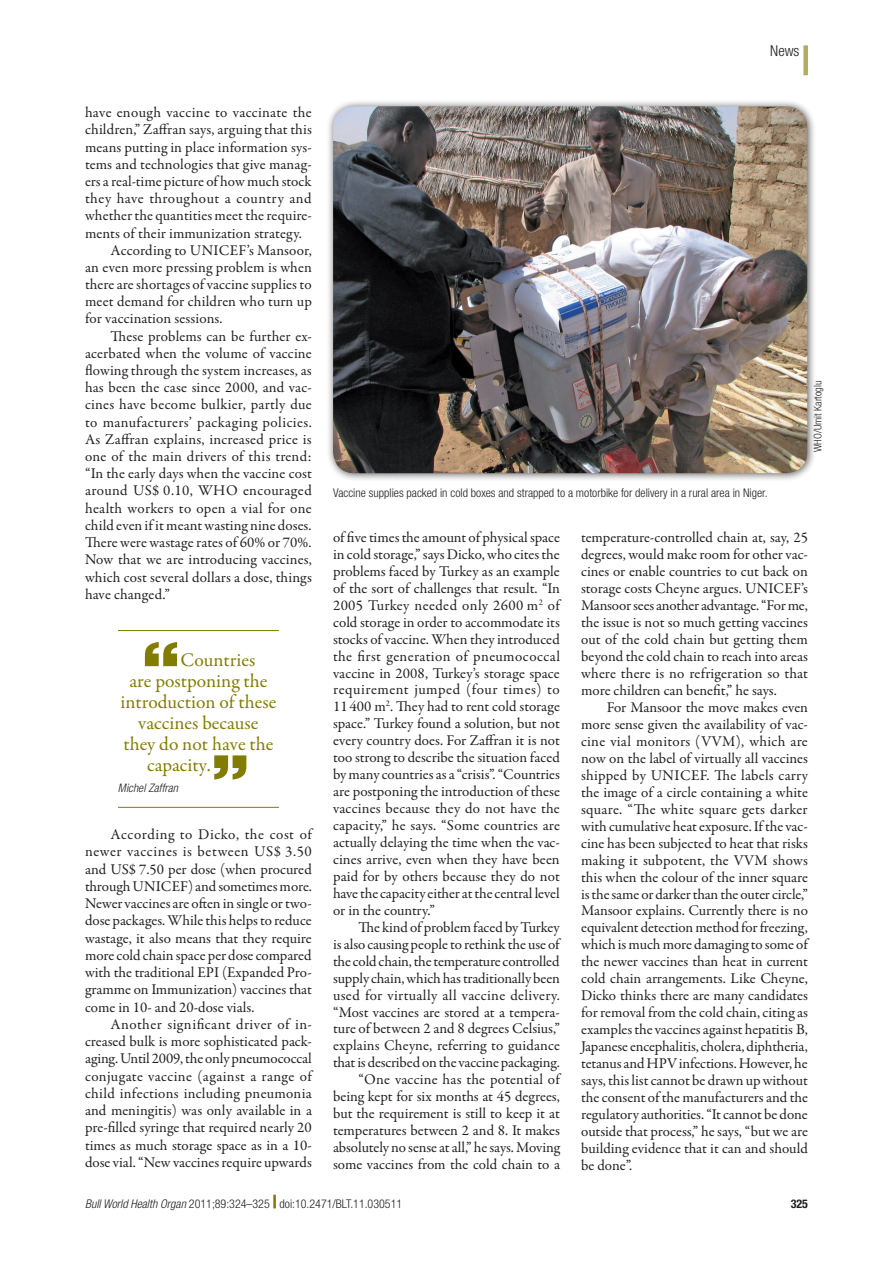
<style>
.page{position:relative;width:893px;height:1263px;background:#fff}
.page>*{position:absolute;margin:0;border:0;box-sizing:border-box;transform-origin:0 0}
.t1{font:900 63.75px "Helvetica Neue LT Std";color:#827c00;scale:1.18 1}
.t2{font:19.5px "Garamond Premr Pro";color:#827c00}
.t3{font:15px/17px "Garamond Premr Pro";letter-spacing:.005em;color:#231f20;text-align:justify}
.t4{font:15px "Garamond Premr Pro";letter-spacing:.025em;color:#231f20}
.t5{font:15px "Garamond Premr Pro";letter-spacing:.03em;color:#231f20}
.t6{font:300 condensed 15px "Helvetica Neue LT Std";color:#231f20}
.t7{font:300 condensed 12px "Helvetica Neue LT Std";color:#231f20}
.t8{font:700 condensed 12px "Helvetica Neue LT Std";color:#231f20}
.t9{font:italic 300 condensed 11.7px "Helvetica Neue LT Std";letter-spacing:.005em;color:#231f20}
.t10{font:300 condensed 10.5px "Helvetica Neue LT Std";color:#231f20}
.s1{font-style:italic}
.s2{font-weight:800;font-stretch:expanded;font-size:18px;color:#827c00}
</style>
<div class="page">
<div style="left:803px;top:45px;width:5px;height:30px;background:#b2ac5f"></div>
<hr style="left:118px;top:630px;width:161px;height:1px;background:#827c00">
<hr style="left:118px;top:807px;width:161px;height:1px;background:#827c00">
<div style="left:326px;top:99px;width:490px;height:383px;background:#231f20;opacity:.75"></div>
<img style="left:333px;top:106px;width:474px;height:367px">
<p class="t6" style="left:770px;top:42px;width:31px">News</p>
<p class="t3" style="left:85px;top:104px;width:228px">have enough vaccine to vaccinate the</p>
<p class="t3" style="left:85px;top:122px;width:228px">children,” Zaffran says, arguing that this</p>
<p class="t3" style="left:85px;top:139px;width:228px">means putting in place information sys-</p>
<p class="t3" style="left:85px;top:156px;width:228px">tems and technologies that give manag-</p>
<p class="t3" style="left:85px;top:173px;width:228px">ers a real-time picture of how much stock</p>
<p class="t5" style="left:85px;top:189px;width:228px">they have throughout a country and</p>
<p class="t3" style="left:85px;top:207px;width:228px">whether the quantities meet the require-</p>
<p class="t3" style="left:85px;top:225px;width:218px">ments of their immunization strategy.</p>
<p class="t3" style="left:111px;top:242px;width:203px">According to UNICEF’s Mansoor,</p>
<p class="t3" style="left:85px;top:259px;width:228px">an even more pressing problem is when</p>
<p class="t3" style="left:85px;top:276px;width:228px">there are shortages of vaccine supplies to</p>
<p class="t3" style="left:85px;top:293px;width:228px">meet demand for children who turn up</p>
<p class="t3" style="left:85px;top:311px;width:139px">for vaccination sessions.</p>
<p class="t3" style="left:111px;top:328px;width:203px">These problems can be further ex-</p>
<p class="t3" style="left:85px;top:345px;width:228px">acerbated when the volume of vaccine</p>
<p class="t3" style="left:85px;top:362px;width:228px">flowing through the system increases, as</p>
<p class="t3" style="left:85px;top:379px;width:228px">has been the case since 2000, and vac-</p>
<p class="t3" style="left:85px;top:397px;width:228px">cines have become bulkier, partly due</p>
<p class="t4" style="left:85px;top:413px;width:228px">to manufacturers’ packaging policies.</p>
<p class="t3" style="left:85px;top:431px;width:228px">As Zaffran explains, increased price is</p>
<p class="t3" style="left:85px;top:448px;width:228px">one of the main drivers of this trend:</p>
<p class="t3" style="left:85px;top:465px;width:228px">“In the early days when the vaccine cost</p>
<p class="t4" style="left:85px;top:482px;width:228px">around US$ 0.10, WHO encouraged</p>
<p class="t3" style="left:85px;top:500px;width:228px">health workers to open a vial for one</p>
<p class="t3" style="left:85px;top:517px;width:228px">child even if it meant wasting nine doses.</p>
<p class="t3" style="left:85px;top:534px;width:228px">There were wastage rates of 60% or 70%.</p>
<p class="t3" style="left:85px;top:551px;width:228px">Now that we are introducing vaccines,</p>
<p class="t3" style="left:85px;top:569px;width:228px">which cost several dollars a dose, things</p>
<p class="t3" style="left:85px;top:586px;width:86px">have changed.”</p>
<h1 class="t1" style="left:141px;top:627px;width:34px">“</h1>
<h2 class="t2" style="left:180px;top:648px;width:76px">Countries</h2>
<h2 class="t2" style="left:130px;top:669px;width:139px">are postponing the</h2>
<h2 class="t2" style="left:120px;top:690px;width:157px">introduction of these</h2>
<h2 class="t2" style="left:138px;top:711px;width:122px">vaccines because</h2>
<h2 class="t2" style="left:123px;top:732px;width:152px">they do not have the</h2>
<h2 class="t2" style="left:147px;top:753px;width:65px">capacity.</h2>
<p class="t9" style="left:118px;top:781px;width:62px">Michel Zaffran</p>
<h1 class="t1" style="left:211px;top:740px;width:34px">”</h1>
<p class="t3" style="left:85px;top:826px;width:228px;text-indent:26px">According to Dicko, the cost of newer vaccines is between US$ 3.50 and US$ 7.50 per dose (when procured through UNICEF) and sometimes more.<br>Newer vaccines are often in single or two&shy;dose packages. While this helps to reduce wastage, it also means that they require more cold chain space per dose compared with the traditional EPI (Expanded Pro&shy;gramme on Immunization) vaccines that come in 10- and 20-dose vials.</p>
<p class="t3" style="left:85px;top:1016px;width:228px;text-indent:26px">Another significant driver of in&shy;creased bulk is more sophisticated pack&shy;aging. Until 2009, the only pneumococcal conjugate vaccine (against a range of child infections including pneumonia and meningitis) was only available in a pre-filled syringe that required nearly 20 times as much storage space as in a 10- dose vial. “New vaccines require upwards</p>
<p class="t7" style="left:333px;top:486px;width:436px">Vaccine supplies packed in cold boxes and strapped to a motorbike for delivery in a rural area in Niger.</p>
<p class="t10" style="left:812px;top:452px;width:73px;rotate:-90deg">WHO/Umit Kartoglu</p>
<p class="t3" style="left:333px;top:529px;width:228px">of five times the amount of physical space in cold storage,” says Dicko, who cites the problems faced by Turkey as an example of the sort of challenges that result. “In 2005 Turkey needed only 2600 m<sup>2</sup> of cold storage in order to accommodate its stocks of vaccine. When they introduced the first generation of pneumococcal vaccine in 2008, Turkey’s storage space requirement jumped (four times) to 11 400 m<sup>2</sup>. They had to rent cold storage space.” Turkey found a solution, but not every country does. For Zaffran it is not too strong to describe the situation faced by many countries as a “crisis”. “Countries are postponing the introduction of these vaccines because they do not have the capacity,” he says. “Some countries are actually delaying the time when the vac&shy;cines arrive, even when they have been paid for by others because they do not have the capacity either at the central level or in the country.”</p>
<p class="t3" style="left:333px;top:919px;width:228px;text-align:right">The kind of problem faced by Turkey<br>is also causing people to rethink the use of the cold chain, the temperature controlled supply chain, which has traditionally been used for virtually all vaccine delivery. “Most vaccines are stored at a tempera&shy;ture of between 2 and 8 degrees Celsius,” explains Cheyne, referring to guidance that is described on the vaccine packaging. “One vaccine has the potential of being kept for six months at 45 degrees, but the requirement is still to keep it at temperatures between 2 and 8. It makes absolutely no sense at all,” he says. Moving some vaccines from the cold chain to a</p>
<p class="t3" style="left:581px;top:529px;width:228px">temperature-controlled chain at, say, 25 degrees, would make room for other vac&shy;cines or enable countries to cut back on storage costs Cheyne argues. UNICEF’s Mansoor sees another advantage. “For me, the issue is not so much getting vaccines out of the cold chain but getting them beyond the cold chain to reach into areas where there is no refrigeration so that more children can benefit,” he says.</p>
<p class="t3" style="left:581px;top:699px;width:228px;text-indent:26px">For Mansoor the move makes even more sense given the availability of vac&shy;cine vial monitors (VVM), which are now on the label of virtually all vaccines shipped by UNICEF. The labels carry the image of a circle containing a white square. “The white square gets darker with cumulative heat exposure. If the vac&shy;cine has been subjected to heat that risks making it subpotent, the VVM shows this when the colour of the inner square is the same or darker than the outer circle,” Mansoor explains. Currently there is no equivalent detection method for freezing, which is much more damaging to some of the newer vaccines than heat in current cold chain arrangements. Like Cheyne, Dicko thinks there are many candidates for removal from the cold chain, citing as examples the vaccines against hepatitis B, Japanese encephalitis, cholera, diphtheria, tetanus and HPV infections. However, he says, this list cannot be drawn up without the consent of the manufacturers and the regulatory authorities. “It cannot be done outside that process,” he says, “but we are building evidence that it can and should be done”.</p>
<p class="t7" style="left:85px;top:1197px;width:319px"><span class="s1">Bull World Health Organ</span> 2011;89:324–325 <span class="s2">|</span> doi:10.2471/BLT.11.030511</p>
<p class="t8" style="left:791px;top:1196px;width:19px">325</p>
</div>
